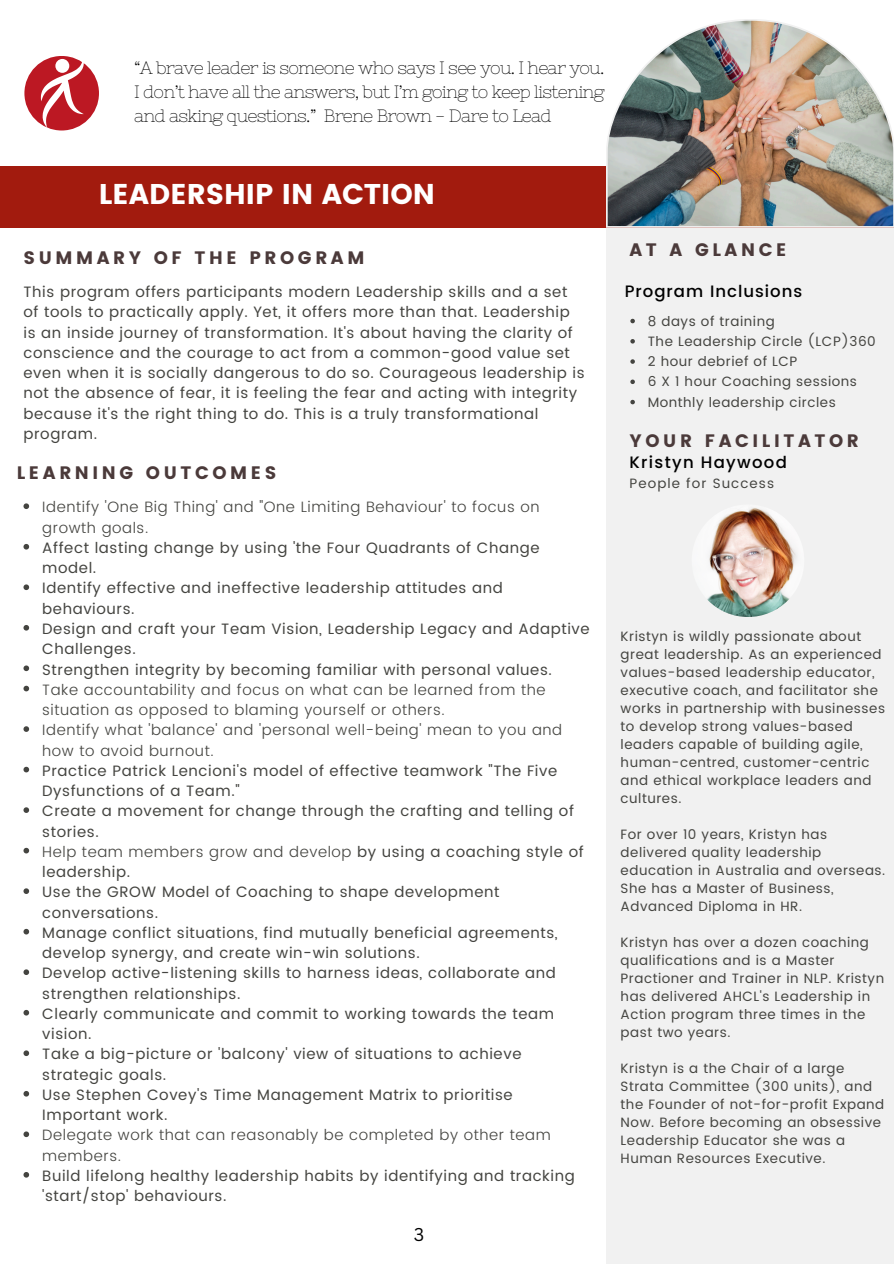
<style>
.page{position:relative;width:894px;height:1264px;background:#fff}
.page>*{position:absolute;margin:0;border:0;box-sizing:border-box;transform-origin:0 0}
.t1{font:28.5px "Poppins";color:#fff}
.t2{font:18px "Poppins";letter-spacing:.2em;color:#4b3a3a}
.t3{font:18px "Canva Sans";color:#000}
.t4{font:17.85px/23.7px "Nixie One";letter-spacing:-.045em;color:#000;text-align:justify}
.t5{font:500 16.5px "Poppins";letter-spacing:.06em;color:#000}
.t6{font:500 16.5px "Poppins";letter-spacing:.08em;color:#000}
.t7{font:15px/20.2px "Poppins";letter-spacing:.04em;color:#444440}
.t8{font:300 15px/20.2px "Poppins";letter-spacing:.04em;color:#444440}
.t9{font:13.5px/18px "Poppins";letter-spacing:.04em;color:#444440}
.t10{font:13.5px "Poppins";letter-spacing:.08em;color:#444440}
.s1{font-weight:300}
</style>
<div class="page">
<div style="left:0;top:166px;width:893px;height:62px;background:#a21b0e"></div>
<div style="left:605px;top:228px;width:288px;height:207px;background:#f1f1f1"></div>
<div style="left:605px;top:435px;width:288px;height:828px;background:#f1f1f1"></div>
<img style="left:691px;top:504px;width:113px;height:113px;border-radius:50%">
<svg style="left:23px;top:503px;width:6px;height:6px"></svg>
<svg style="left:23px;top:544px;width:6px;height:5px"></svg>
<svg style="left:23px;top:584px;width:6px;height:6px"></svg>
<svg style="left:23px;top:625px;width:6px;height:5px"></svg>
<svg style="left:23px;top:665px;width:6px;height:6px"></svg>
<svg style="left:23px;top:685px;width:6px;height:6px"></svg>
<svg style="left:23px;top:726px;width:6px;height:6px"></svg>
<svg style="left:23px;top:766px;width:6px;height:6px"></svg>
<svg style="left:23px;top:807px;width:6px;height:6px"></svg>
<svg style="left:23px;top:847px;width:6px;height:6px"></svg>
<svg style="left:23px;top:888px;width:6px;height:6px"></svg>
<svg style="left:23px;top:928px;width:6px;height:6px"></svg>
<svg style="left:23px;top:969px;width:6px;height:6px"></svg>
<svg style="left:23px;top:1009px;width:6px;height:6px"></svg>
<svg style="left:23px;top:1050px;width:6px;height:6px"></svg>
<svg style="left:23px;top:1091px;width:6px;height:5px"></svg>
<svg style="left:23px;top:1131px;width:6px;height:6px"></svg>
<svg style="left:23px;top:1172px;width:6px;height:5px"></svg>
<svg style="left:630px;top:319px;width:4px;height:4px"></svg>
<svg style="left:630px;top:339px;width:4px;height:4px"></svg>
<svg style="left:630px;top:359px;width:4px;height:5px"></svg>
<svg style="left:630px;top:379px;width:4px;height:5px"></svg>
<svg style="left:630px;top:400px;width:4px;height:4px"></svg>
<img style="left:606px;top:19px;width:287px;height:209px">
<div style="left:24px;top:56px;width:75px;height:74px;background:#bc1823;border-radius:50%"></div>
<svg style="left:41px;top:58px;width:43px;height:69px"></svg>
<p class="t4" style="left:134px;top:56px;width:471px">“A brave leader is someone who says I see you. I hear you.<br>I don’t have all the answers, but I’m going to keep listening and asking questions.” Brene Brown - Dare to Lead</p>
<p class="t1" style="left:99px;top:177px;width:337px">LEADERSHIP IN ACTION</p>
<p class="t2" style="left:23px;top:247px;width:342px">SUMMARY OF THE PROGRAM</p>
<p class="t7" style="left:23px;top:282px;width:562px">This program offers participants modern Leadership skills and a set of tools to practically apply. Yet, it offers more than that. Leadership is an inside journey of transformation. It's about having the clarity of conscience and the courage to act from a common-good value set even when it is socially dangerous to do so. Courageous leadership is not the absence of fear, it is feeling the fear and acting with integrity because it's the right thing to do. This is a truly transformational program.</p>
<h2 class="t2" style="left:17px;top:462px;width:261px">LEARNING OUTCOMES</h2>
<p class="t8" style="left:42px;top:497px;width:498px">Identify 'One Big Thing' and "One Limiting Behaviour' to focus on growth goals.</p>
<p class="t7" style="left:42px;top:537px;width:498px">Affect lasting change by using 'the Four Quadrants of Change model.</p>
<p class="t7" style="left:42px;top:578px;width:462px">Identify effective and ineffective leadership attitudes and behaviours.</p>
<p class="t7" style="left:42px;top:618px;width:549px">Design and craft your Team Vision, Leadership Legacy and Adaptive<br>Challenges.</p>
<p class="t7" style="left:42px;top:659px;width:511px">Strengthen integrity by becoming familiar with personal values.</p>
<p class="t8" style="left:42px;top:679px;width:504px">Take accountability and focus on what can be learned from the situation as opposed to blaming yourself or others.</p>
<p class="t8" style="left:42px;top:720px;width:521px">Identify what 'balance' and 'personal well-being' mean to you and how to avoid burnout.</p>
<p class="t7" style="left:42px;top:760px;width:516px">Practice Patrick Lencioni's model of effective teamwork "The Five<br>Dysfunctions of a Team."</p>
<p class="t7" style="left:42px;top:801px;width:533px">Create a movement for change through the crafting and telling of stories.</p>
<p class="t7" style="left:42px;top:841px;width:543px"><span class="s1">Help team members grow and develop</span> by using a coaching style of leadership.</p>
<p class="t7" style="left:42px;top:882px;width:458px">Use the GROW Model of Coaching to shape development conversations.</p>
<p class="t7" style="left:42px;top:922px;width:517px">Manage conflict situations, find mutually beneficial agreements, develop synergy, and create win-win solutions.</p>
<p class="t7" style="left:42px;top:963px;width:515px">Develop active-listening skills to harness ideas, collaborate and strengthen relationships.</p>
<p class="t7" style="left:42px;top:1003px;width:513px">Clearly communicate and commit to working towards the team vision.</p>
<p class="t7" style="left:42px;top:1044px;width:480px">Take a big-picture or 'balcony' view of situations to achieve strategic goals.</p>
<p class="t7" style="left:42px;top:1084px;width:472px">Use Stephen Covey's Time Management Matrix to prioritise<br>Important work.</p>
<p class="t8" style="left:42px;top:1125px;width:510px">Delegate work that can reasonably be completed by other team members.</p>
<p class="t7" style="left:42px;top:1165px;width:534px">Build lifelong healthy leadership habits by identifying and tracking 'start/stop' behaviours.</p>
<p class="t3" style="left:413px;top:1221px;width:12px">3</p>
<h2 class="t2" style="left:629px;top:239px;width:158px">AT A GLANCE</h2>
<p class="t5" style="left:624px;top:281px;width:179px">Program Inclusions</p>
<h3 class="t9" style="left:647px;top:312px;width:128px">8 days of training</h3>
<p class="t9" style="left:647px;top:332px;width:229px">The Leadership Circle (LCP)360</p>
<p class="t9" style="left:647px;top:352px;width:151px">2 hour debrief of LCP</p>
<p class="t9" style="left:647px;top:372px;width:211px">6 X 1 hour Coaching sessions</p>
<p class="t9" style="left:647px;top:393px;width:189px">Monthly leadership circles</p>
<h3 class="t2" style="left:629px;top:430px;width:231px">YOUR FACILITATOR</h3>
<h2 class="t6" style="left:629px;top:451px;width:159px">Kristyn Haywood</h2>
<p class="t10" style="left:629px;top:475px;width:146px">People for Success</p>
<h4 class="t9" style="left:620px;top:627px;width:266px">Kristyn is wildly passionate about great leadership. As an experienced values-based leadership educator, executive coach, and facilitator she works in partnership with businesses to develop strong values-based leaders capable of building agile, human-centred, customer-centric and ethical workplace leaders and cultures.</h4>
<h1 class="t9" style="left:620px;top:825px;width:266px">For over 10 years, Kristyn has delivered quality leadership education in Australia and overseas.<br>She has a Master of Business,<br>Advanced Diploma in HR.</h1>
<h2 class="t9" style="left:620px;top:933px;width:265px">Kristyn has over a dozen coaching qualifications and is a Master<br>Practioner and Trainer in NLP. Kristyn has delivered AHCL's Leadership in<br>Action program three times in the past two years.</h2>
<p class="t9" style="left:620px;top:1059px;width:265px">Kristyn is a the Chair of a large<br>Strata Committee (300 units), and the Founder of not-for-profit Expand<br>Now. Before becoming an obsessive<br>Leadership Educator she was a<br>Human Resources Executive.</p>
</div>
